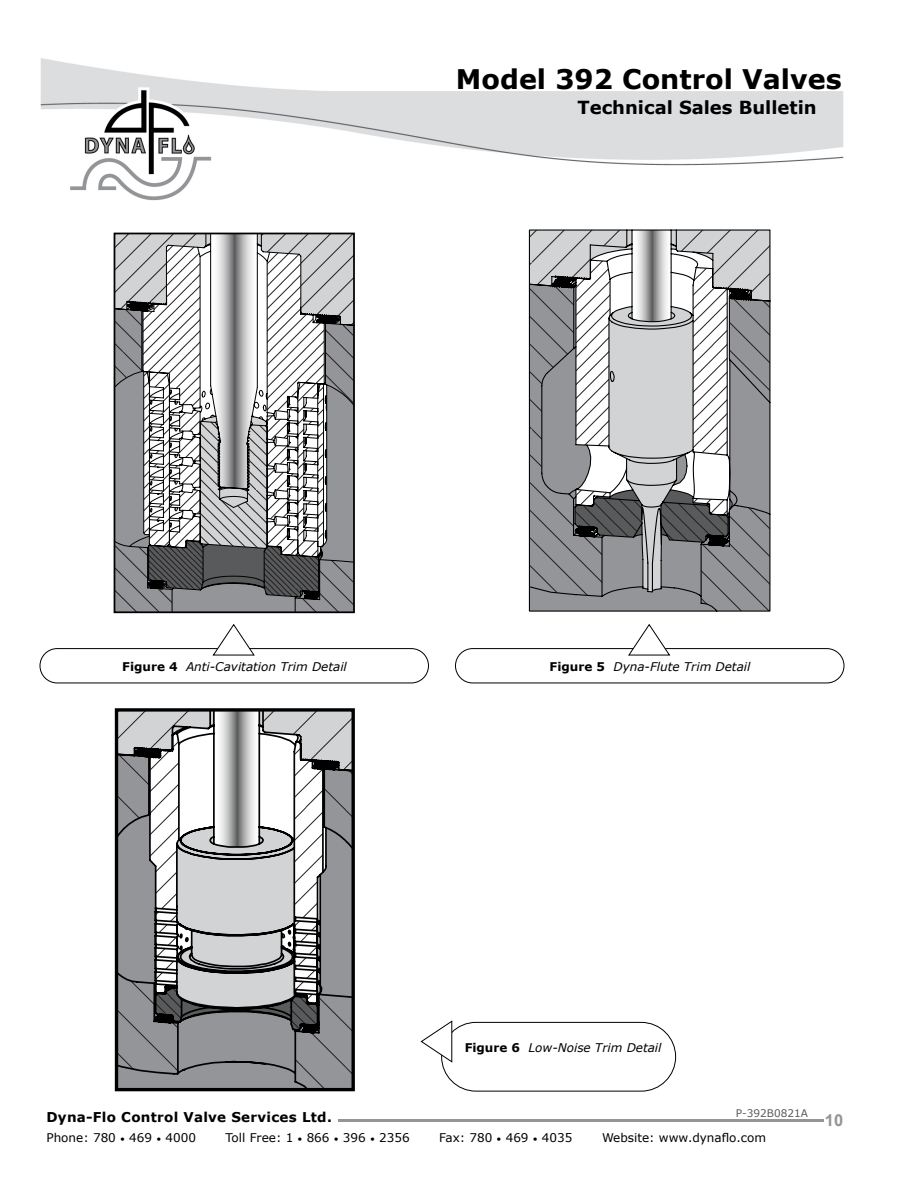
<style>
.page{position:relative;width:918px;height:1188px;background:#fff}
.page>*{position:absolute;margin:0;border:0;box-sizing:border-box;transform-origin:0 0}
.t1{font:700 27px "Verdana";color:#000}
.t2{font:700 18px "Verdana";color:#000}
.t3{font:700 16.5px "Arial";color:#939598}
.t4{font:700 13.5px "Verdana";letter-spacing:.02em;color:#000}
.t5{font:italic 12px "Verdana";color:#000}
.t6{font:12px "Verdana";color:#000}
.t7{font:10.5px "Verdana";color:#5a5b5d}
.s1{font-weight:700;font-style:normal}
.s2{font-size:9px}
</style>
<div class="page">
<img style="left:41px;top:58px;width:803px;height:143px">
<hr style="left:338px;top:1120px;width:486px;height:2px;background:#939598">
<svg style="left:115px;top:233px;width:239px;height:379px"></svg>
<div style="left:40px;top:648px;width:389px;height:35px;border:1px solid #000;border-radius:17px"></div>
<svg style="left:213px;top:624px;width:41px;height:32px"></svg>
<svg style="left:529px;top:230px;width:241px;height:382px"></svg>
<svg style="left:119px;top:712px;width:232px;height:375px"></svg>
<div style="left:115px;top:708px;width:240px;height:383px;border:3px solid #000"></div>
<div style="left:455px;top:648px;width:389px;height:35px;border:1px solid #000;border-radius:17px"></div>
<svg style="left:628px;top:624px;width:42px;height:32px"></svg>
<div style="left:441px;top:1022px;width:235px;height:69px;border:1px solid #000;border-radius:34px"></div>
<svg style="left:421px;top:1021px;width:31px;height:41px"></svg>
<h1 class="t1" style="left:456px;top:60px;width:387px">Model 392 Control Valves</h1>
<h2 class="t2" style="left:578px;top:95px;width:241px">Technical Sales Bulletin</h2>
<p class="t5" style="left:122px;top:659px;width:226px"><span class="s1">Figure 4</span> Anti-Cavitation Trim Detail</p>
<p class="t5" style="left:550px;top:659px;width:202px"><span class="s1">Figure 5</span> Dyna-Flute Trim Detail</p>
<p class="t5" style="left:465px;top:1040px;width:198px"><span class="s1">Figure 6</span> Low-Noise Trim Detail</p>
<p class="t7" style="left:736px;top:1106px;width:74px">P-392B0821A</p>
<p class="t4" style="left:46px;top:1108px;width:287px">Dyna-Flo Control Valve Services Ltd.</p>
<p class="t6" style="left:46px;top:1130px;width:151px">Phone: 780 <span class="s2">•</span> 469 <span class="s2">•</span> 4000</p>
<p class="t6" style="left:226px;top:1130px;width:186px">Toll Free: 1 <span class="s2">•</span> 866 <span class="s2">•</span> 396 <span class="s2">•</span> 2356</p>
<p class="t6" style="left:439px;top:1130px;width:135px">Fax: 780 <span class="s2">•</span> 469 <span class="s2">•</span> 4035</p>
<p class="t6" style="left:602px;top:1130px;width:165px">Website: www.dynaflo.com</p>
<h3 class="t3" style="left:825px;top:1108px;width:20px">10</h3>
</div>
